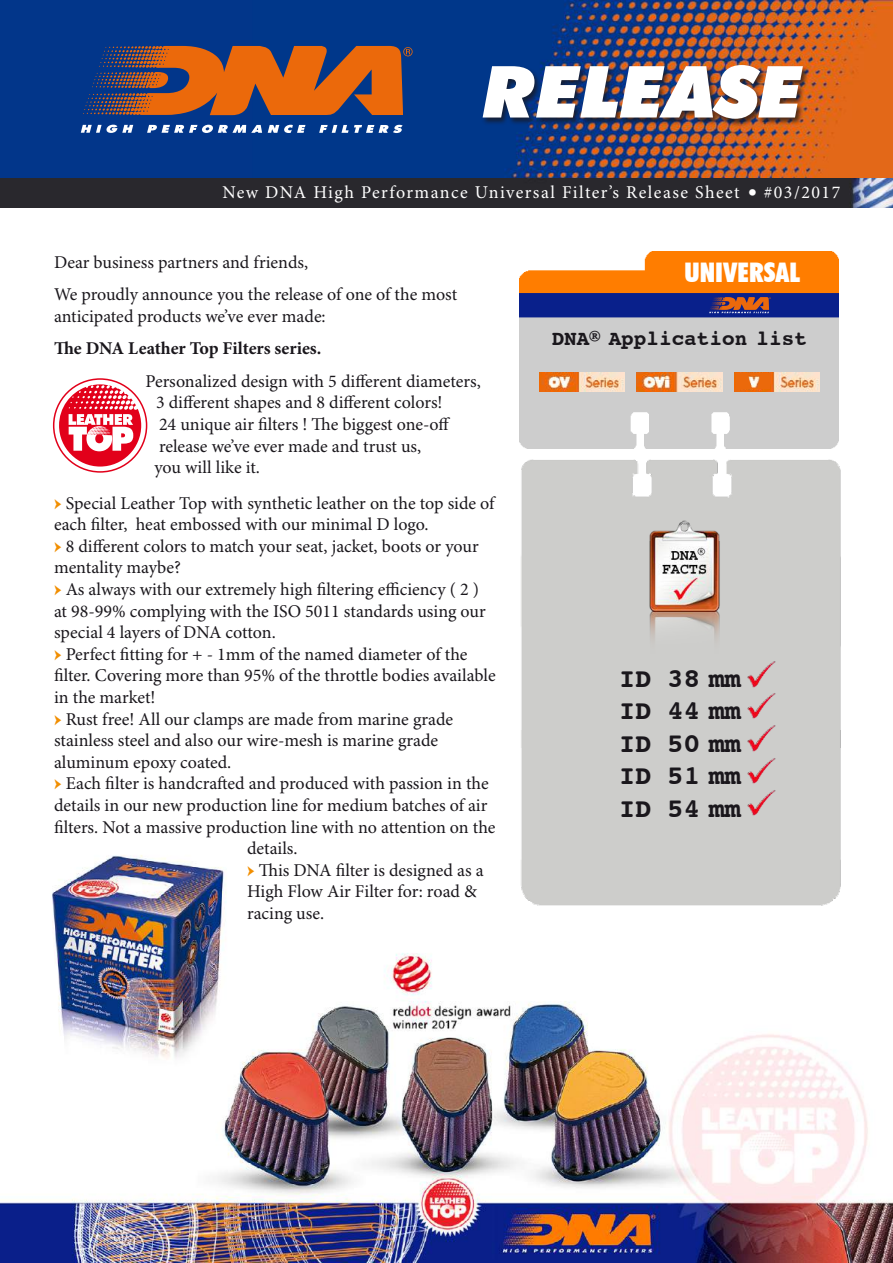
<style>
.page{position:relative;width:893px;height:1263px;background:#fff}
.page>*{position:absolute;margin:0;border:0;box-sizing:border-box;transform-origin:0 0}
.t1{font:italic 900 71.85px "Futura BT";color:#fff}
.t2{font:700 27px/32.4px "Courier";color:#1a171c;text-align:justify}
.t3{font:900 condensed 27px "Futura BT";color:#fff}
.t4{font:700 21px "Courier";color:#1a171c}
.t5{font:18px/21.6px "Minion Pro";color:#1a171c}
.t6{font:18px "Minion Pro";letter-spacing:.08em;color:#fff}
.t7{font:700 18px "Minion Pro";letter-spacing:-.005em;color:#1a171c}
.s1{font-family:"UB Helvetica";font-size:15px}
.s2{color:#f18e00}
.s3{font-size:18px}
</style>
<div class="page">
<svg style="left:52px;top:378px;width:96px;height:95px"></svg>
<img style="left:0;top:0;width:893px;height:207px">
<svg style="left:83px;top:46px;width:330px;height:69px"></svg>
<svg style="left:81px;top:125px;width:322px;height:8px"></svg>
<div style="left:481px;top:64px;width:329px;height:63px;background:#1a171c;opacity:.75"></div>
<img style="left:0;top:953px;width:893px;height:310px">
<img style="left:47px;top:855px;width:183px;height:229px">
<div style="left:521px;top:459px;width:320px;height:271px;background:#cdcdcb"></div>
<div style="left:521px;top:730px;width:320px;height:176px;background:#cdcdcb"></div>
<img style="left:647px;top:517px;width:75px;height:171px">
<img style="left:520px;top:252px;width:319px;height:197px">
<img style="left:637px;top:372px;width:85px;height:19px">
<img style="left:539px;top:372px;width:86px;height:19px">
<img style="left:734px;top:372px;width:85px;height:19px">
<div style="left:736px;top:373px;width:34px;height:16px;background:#eb690b"></div>
<svg style="left:748px;top:375px;width:12px;height:13px"></svg>
<svg style="left:709px;top:297px;width:62px;height:16px"></svg>
<img style="left:746px;top:660px;width:30px;height:28px">
<img style="left:746px;top:692px;width:30px;height:28px">
<img style="left:746px;top:724px;width:30px;height:28px">
<img style="left:746px;top:756px;width:30px;height:28px">
<img style="left:746px;top:789px;width:30px;height:28px">
<h1 class="t1" style="left:483px;top:48px;width:321px">RELEASE</h1>
<p class="t6" style="left:222px;top:182px;width:619px">New DNA High Performance Universal Filter’s Release Sheet <span class="s1">•</span> #03/2017</p>
<p class="t5" style="left:54px;top:247px;width:405px;line-height:32.4px">Dear business partners and friends,<br>We proudly announce you the release of one of the most</p>
<p class="t5" style="left:54px;top:306px;width:273px">anticipated products we’ve ever made:</p>
<p class="t7" style="left:54px;top:338px;width:269px">The DNA Leather Top Filters series.</p>
<p class="t5" style="left:154px;top:371px;width:328px;text-indent:-9px">Personalized design with 5 different diameters, 3 different shapes and 8 different colors!<br>24 unique air filters ! The biggest one-off release we’ve ever made and trust us,<br>you will like it.</p>
<p class="t5" style="left:54px;top:493px;width:442px"><span class="s2">→</span> Special Leather Top with synthetic leather on the top side of each filter, heat embossed with our minimal D logo.</p>
<p class="t5" style="left:54px;top:536px;width:426px"><span class="s2">→</span> 8 different colors to match your seat, jacket, boots or your mentality maybe?</p>
<p class="t5" style="left:54px;top:579px;width:433px"><span class="s2">→</span> As always with our extremely high filtering efficiency ( 2 ) at 98-99% complying with the ISO 5011 standards using our special 4 layers of DNA cotton.</p>
<p class="t5" style="left:54px;top:644px;width:443px"><span class="s2">→</span> Perfect fitting for + - 1mm of the named diameter of the filter. Covering more than 95% of the throttle bodies available in the market!</p>
<p class="t5" style="left:54px;top:709px;width:401px"><span class="s2">→</span> Rust free! All our clamps are made from marine grade stainless steel and also our wire-mesh is marine grade aluminum epoxy coated.</p>
<p class="t5" style="left:54px;top:774px;width:443px;text-align:center"><span class="s2">→</span> Each filter is handcrafted and produced with passion in the details in our new production line for medium batches of air filters. Not a massive production line with no attention on the details.</p>
<p class="t5" style="left:247px;top:860px;width:238px"><span class="s2">→</span> This DNA filter is designed as a<br>High Flow Air Filter for: road &amp; racing use.</p>
<h2 class="t3" style="left:685px;top:256px;width:117px">UNIVERSAL</h2>
<p class="t4" style="left:552px;top:321px;width:257px">DNA<span class="s3">®</span> Application list</p>
<h2 class="t2" style="left:619px;top:661px;width:124px">ID 38 mm ID 44 mm ID 50 mm ID 51 mm ID 54 mm</h2>
</div>
